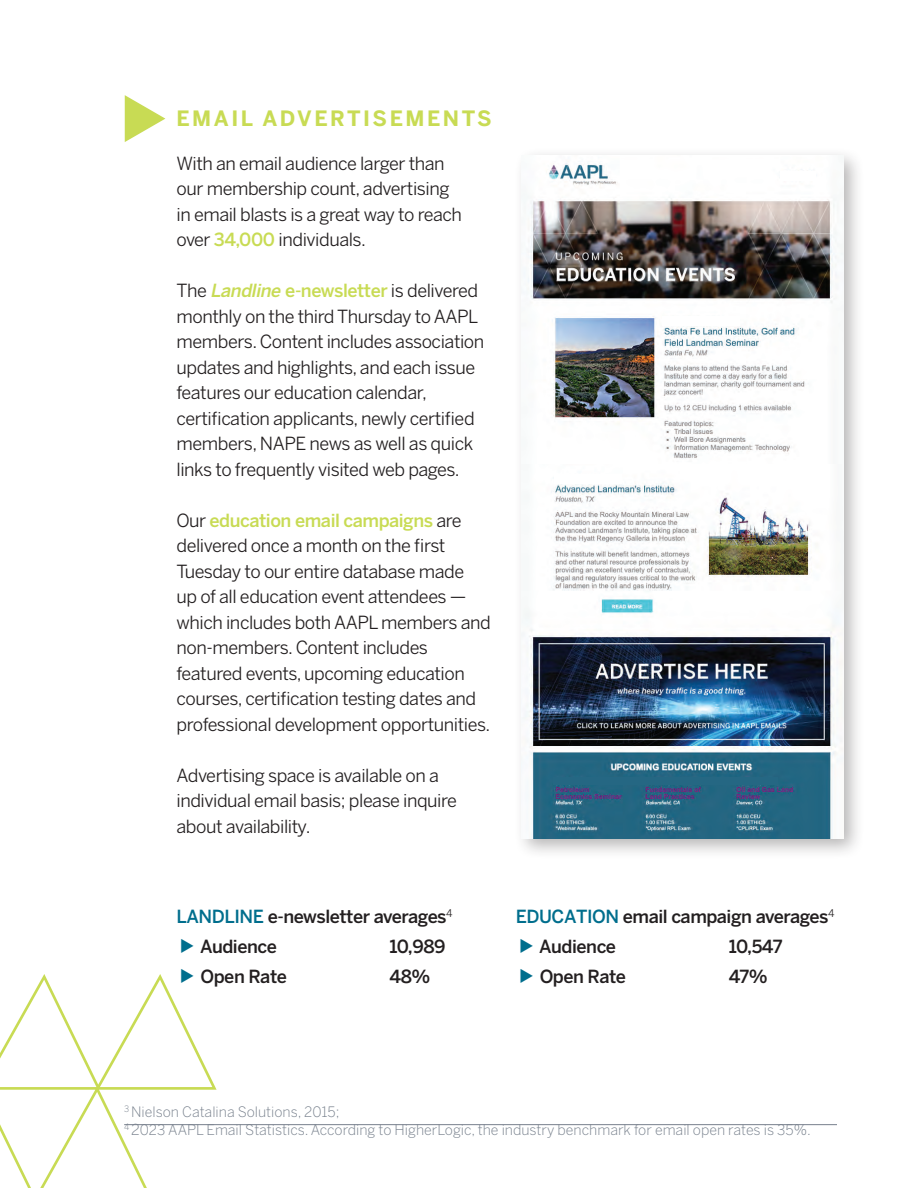
<style>
.page{position:relative;width:918px;height:1188px;background:#fff}
.page>*{position:absolute;margin:0;border:0;box-sizing:border-box;transform-origin:0 0}
.t1{font:700 21px "Benton Sans";letter-spacing:.12em;color:#c8db54}
.t2{font:18px/25.5px "Benton Sans";letter-spacing:-.025em;color:#231f20}
.t3{font:500 18px/30px "Benton Sans";letter-spacing:-.025em;color:#231f20}
.t4{font:300 14.25px/18px "Benton Sans";color:#77808c}
.s1{font-weight:500;color:#c8db54}
.s2{font-weight:500;font-style:italic;color:#c8db54}
.s3{color:#006e8d}
.s4{font-size:15px}
</style>
<div class="page">
<svg style="left:0;top:974px;width:217px;height:214px"></svg>
<hr style="left:124px;top:1124px;width:713px;height:1px;background:#77808c">
<div style="left:513px;top:147px;width:352px;height:713px;background:#231f20;opacity:.33"></div>
<img style="left:522px;top:156px;width:321px;height:308px">
<img style="left:522px;top:464px;width:321px;height:374px">
<div style="left:780px;top:171px;width:35px;height:9px;background:#fff"></div>
<div style="left:662px;top:317px;width:77px;height:9px;background:#fff"></div>
<div style="left:554px;top:474px;width:68px;height:9px;background:#fff"></div>
<div style="left:553px;top:777px;width:225px;height:8px;background:#256783"></div>
<svg style="left:181px;top:974px;width:13px;height:9px"></svg>
<p class="t1" style="left:177px;top:105px;width:317px">EMAIL ADVERTISEMENTS</p>
<p class="t2" style="left:177px;top:151px;width:287px">With an email audience larger than our membership count, advertising in email blasts is a great way to reach over <span class="s1">34,000</span> individuals.</p>
<p class="t2" style="left:177px;top:278px;width:309px">The <span class="s2">Landline</span><span class="s1">e-newsletter</span> is delivered monthly on the third Thursday to AAPL members. Content includes association updates and highlights, and each issue features our education calendar, certification applicants, newly certified members, NAPE news as well as quick links to frequently visited web pages.</p>
<p class="t2" style="left:177px;top:508px;width:316px">Our <span class="s1">education email campaigns</span> are delivered once a month on the first Tuesday to our entire database made<br>up of all education event attendees — which includes both AAPL members and non-members. Content includes featured events, upcoming education courses, certification testing dates and professional development opportunities.</p>
<p class="t2" style="left:177px;top:763px;width:282px">Advertising space is available on a individual email basis; please inquire about availability.</p>
<p class="t3" style="left:200px;top:901px;width:254px;text-indent:-24px"><span class="s3">LANDLINE</span> e-newsletter averages<sup>4<br></sup>Audience</p>
<p class="t3" style="left:390px;top:931px;width:58px">10,989</p>
<p class="t3" style="left:539px;top:901px;width:297px;text-indent:-24px"><span class="s3">EDUCATION</span> email campaign averages<sup>4<br></sup>Audience</p>
<p class="t3" style="left:729px;top:931px;width:55px">10,547</p>
<p class="t3" style="left:201px;top:961px;width:88px">Open Rate</p>
<p class="t3" style="left:390px;top:961px;width:43px">48%</p>
<p class="t3" style="left:540px;top:961px;width:88px">Open Rate</p>
<p class="t3" style="left:729px;top:961px;width:41px">47%</p>
<p class="t4" style="left:124px;top:1103px;width:688px"><sup>3</sup> Nielson Catalina Solutions, 2015;<br><sup>4</sup> <span class="s4">2</span>023 AAPL Email Statistics. According to HigherLogic, the industry benchmark for email open rates is 35%.</p>
</div>
